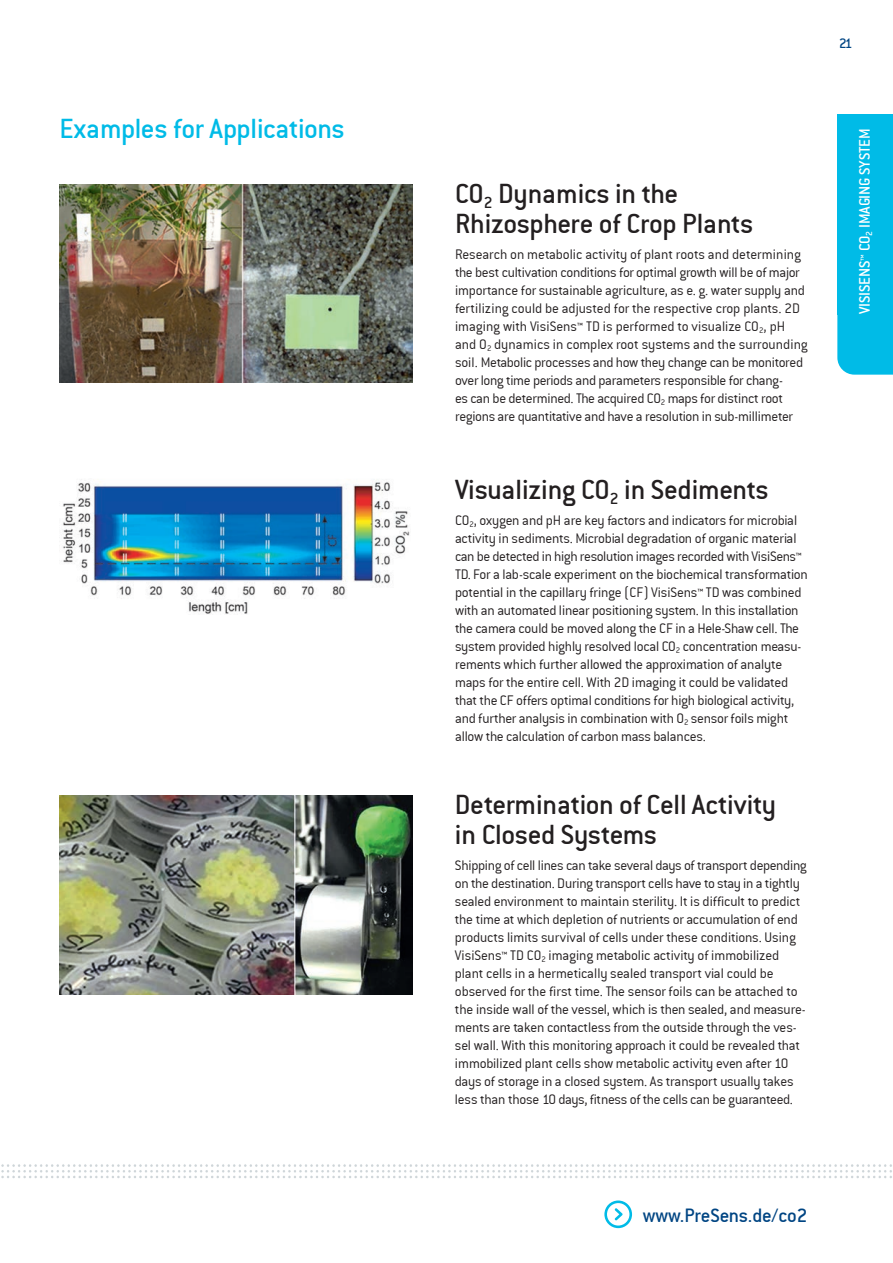
<style>
.page{position:relative;width:893px;height:1263px;background:#fff}
.page>*{position:absolute;margin:0;border:0;box-sizing:border-box;transform-origin:0 0}
.t1{font:30px/30px "Conduit Md ITCTT Medium";letter-spacing:-.015em;color:#231f20}
.t2{font:30px "Conduit Md ITCTT Medium";letter-spacing:-.015em;color:#00bbe7}
.t3{font:21px "Conduit Md ITCTT Medium";color:#004583}
.t4{font:16.5px "Conduit Md ITCTT Medium";letter-spacing:-.01em;color:#fff}
.t5{font:15px/18px "Conduit ITCTT Light";letter-spacing:-.015em;color:#231f20}
.t6{font:15px "Conduit Md ITCTT Medium";color:#004583}
</style>
<div class="page">
<svg style="left:604px;top:1200px;width:28px;height:28px"></svg>
<img style="left:1px;top:1164px;width:891px;height:14px">
<div style="left:837px;top:115px;width:56px;height:260px;background:#00bbe7"></div>
<img style="left:60px;top:185px;width:352px;height:198px">
<img style="left:60px;top:796px;width:352px;height:198px">
<img style="left:63px;top:479px;width:347px;height:135px">
<h1 class="t2" style="left:60px;top:111px;width:287px">Examples for Applications</h1>
<p class="t6" style="left:839px;top:34px;width:15px">21</p>
<h1 class="t1" style="left:455px;top:178px;width:300px">CO<sub>2</sub> Dynamics in the<br>Rhizosphere of Crop Plants</h1>
<p class="t5" style="left:455px;top:246px;width:354px">Research on metabolic activity of plant roots and determining the best cultivation conditions for optimal growth will be of major importance for sustainable agriculture, as e. g. water supply and fertilizing could be adjusted for the respective crop plants. 2D imaging with VisiSens™ TD is performed to visualize CO<sub>2</sub>, pH and O<sub>2</sub> dynamics in complex root systems and the surrounding soil. Metabolic processes and how they change can be monitored over long time periods and parameters responsible for chang-<br>es can be determined. The acquired CO<sub>2</sub> maps for distinct root regions are quantitative and have a resolution in sub-millimeter</p>
<h1 class="t1" style="left:455px;top:474px;width:315px">Visualizing CO<sub>2</sub> in Sediments</h1>
<p class="t5" style="left:455px;top:511px;width:354px">CO<sub>2</sub>, oxygen and pH are key factors and indicators for microbial activity in sediments. Microbial degradation of organic material can be detected in high resolution images recorded with VisiSens™ TD. For a lab-scale experiment on the biochemical transformation potential in the capillary fringe (CF) VisiSens™ TD was combined with an automated linear positioning system. In this installation the camera could be moved along the CF in a Hele-Shaw cell. The system provided highly resolved local CO<sub>2</sub> concentration measu&shy;rements which further allowed the approximation of analyte maps for the entire cell. With 2D imaging it could be validated that the CF offers optimal conditions for high biological activity, and further analysis in combination with O<sub>2</sub> sensor foils might allow the calculation of carbon mass balances.</p>
<h1 class="t1" style="left:455px;top:789px;width:323px">Determination of Cell Activity in Closed Systems</h1>
<p class="t5" style="left:455px;top:856px;width:353px">Shipping of cell lines can take several days of transport depending on the destination. During transport cells have to stay in a tightly sealed environment to maintain sterility. It is difficult to predict the time at which depletion of nutrients or accumulation of end products limits survival of cells under these conditions. Using VisiSens™ TD CO<sub>2</sub> imaging metabolic activity of immobilized plant cells in a hermetically sealed transport vial could be observed for the first time. The sensor foils can be attached to the inside wall of the vessel, which is then sealed, and measure&shy;ments are taken contactless from the outside through the ves&shy;sel wall. With this monitoring approach it could be revealed that immobilized plant cells show metabolic activity even after 10 days of storage in a closed system. As transport usually takes less than those 10 days, fitness of the cells can be guaranteed.</p>
<p class="t4" style="left:855px;top:314px;width:188px;rotate:-90deg">VISISENS™ CO<sub>2</sub> IMAGING SYSTEM</p>
<h2 class="t3" style="left:643px;top:1204px;width:166px">www.PreSens.de/co2</h2>
</div>
